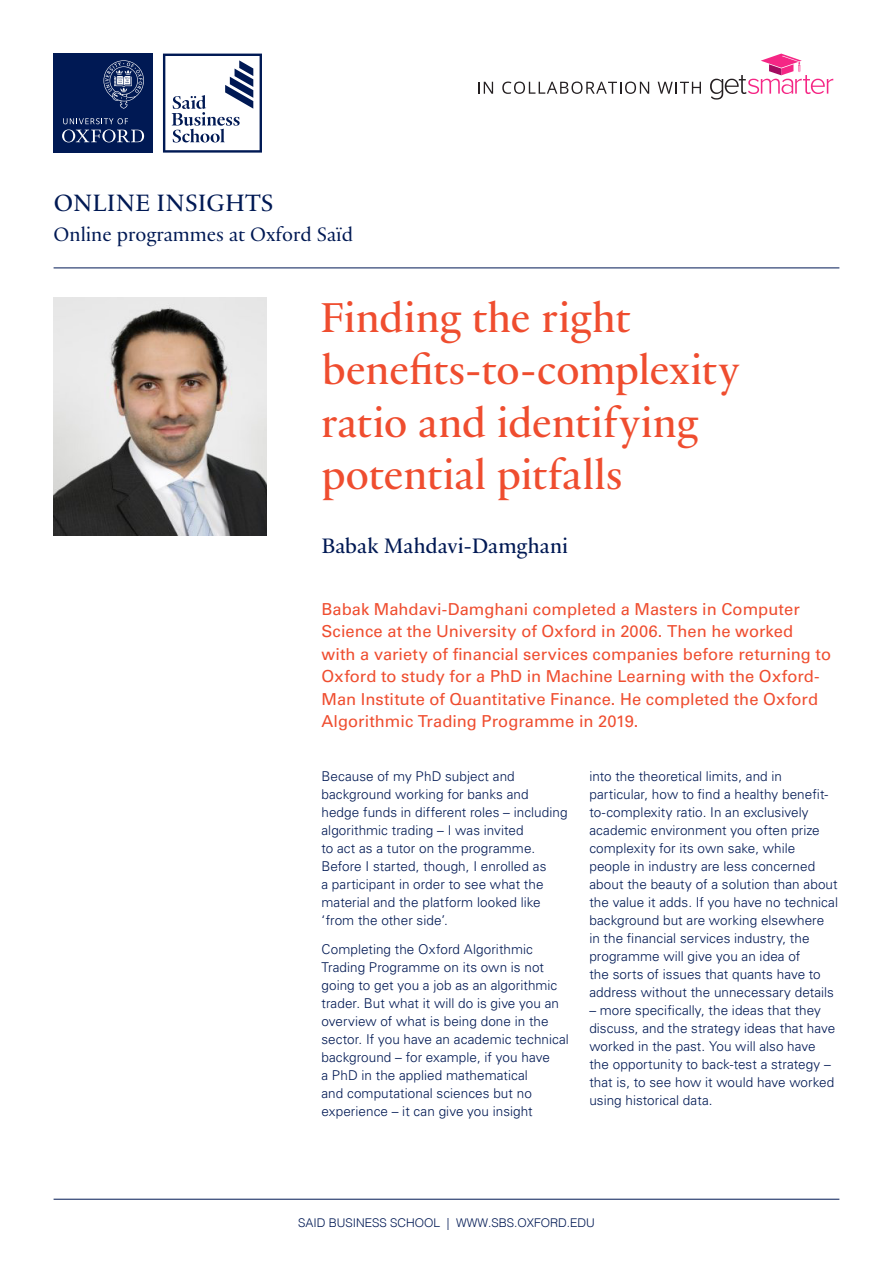
<style>
.page{position:relative;width:893px;height:1263px;background:#fff}
.page>*{position:absolute;margin:0;border:0;box-sizing:border-box;transform-origin:0 0}
.Heading_A___Times{font:45px/52.5px "Practice";letter-spacing:-.005em;color:#ef4d2f}
.Body__12pt{font:25.5px "Practice";letter-spacing:.01em;color:#001954}
.Heading_A___Times-2{font:22.5px "Practice";color:#001954}
.Body__12pt-2{font:21px "Practice";color:#001954}
.Body__12pt-3{font:16.5px/22.5px "Univers LT Std";letter-spacing:.005em;color:#ef4d2f}
.Body__9pt{font:300 13.5px/18px "Univers LT Std";letter-spacing:.005em;color:#001954}
.t1{font:300 12px "Helvetica";color:#001954}
</style>
<div class="page">
<hr style="left:54px;top:1199px;width:785px;height:1px;background:#001954">
<div style="left:54px;top:54px;width:99px;height:99px;background:#001954"></div>
<svg style="left:62px;top:118px;width:82px;height:24px"></svg>
<svg style="left:104px;top:60px;width:40px;height:49px"></svg>
<svg style="left:163px;top:54px;width:99px;height:99px"></svg>
<hr style="left:54px;top:267px;width:785px;height:1px;background:#001954">
<svg style="left:478px;top:82px;width:15px;height:12px"></svg>
<svg style="left:502px;top:82px;width:147px;height:12px"></svg>
<svg style="left:658px;top:82px;width:43px;height:12px"></svg>
<svg style="left:710px;top:54px;width:124px;height:46px"></svg>
<img style="left:54px;top:297px;width:212px;height:239px">
<p class="Body__12pt" style="left:54px;top:185px;width:221px">ONLINE INSIGHTS</p>
<p class="Body__12pt-2" style="left:54px;top:220px;width:301px">Online programmes at Oxford Saïd</p>
<p class="Heading_A___Times" style="left:320px;top:290px;width:312px">Finding the right</p>
<p class="Heading_A___Times" style="left:322px;top:342px;width:419px">benefits-to-complexity</p>
<p class="Heading_A___Times" style="left:321px;top:395px;width:379px">ratio and identifying potential pitfalls</p>
<p class="Heading_A___Times-2" style="left:321px;top:530px;width:248px">Babak Mahdavi-Damghani</p>
<p class="Body__12pt-3" style="left:321px;top:598px;width:511px">Babak Mahdavi-Damghani completed a Masters in Computer Science at the University of Oxford in 2006. Then he worked with a variety of financial services companies before returning to Oxford to study for a PhD in Machine Learning with the Oxford-Man Institute of Quantitative Finance. He completed the Oxford Algorithmic Trading Programme in 2019.</p>
<p class="Body__9pt" style="left:321px;top:767px;width:248px">Because of my PhD subject and background working for banks and hedge funds in different roles – including algorithmic trading – I was invited<br>to act as a tutor on the programme.<br>Before I started, though, I enrolled as<br>a participant in order to see what the material and the platform looked like ‘from the other side’.</p>
<p class="Body__9pt" style="left:321px;top:940px;width:249px">Completing the Oxford Algorithmic Trading Programme on its own is not going to get you a job as an algorithmic trader. But what it will do is give you an overview of what is being done in the sector. If you have an academic technical background – for example, if you have<br>a PhD in the applied mathematical<br>and computational sciences but no experience – it can give you insight</p>
<p class="Body__9pt" style="left:589px;top:767px;width:250px">into the theoretical limits, and in particular, how to find a healthy benefit&shy;to-complexity ratio. In an exclusively academic environment you often prize complexity for its own sake, while people in industry are less concerned about the beauty of a solution than about the value it adds. If you have no technical background but are working elsewhere<br>in the financial services industry, the programme will give you an idea of<br>the sorts of issues that quants have to address without the unnecessary details</p>
<p class="Body__9pt" style="left:589px;top:1001px;width:248px">– more specifically, the ideas that they discuss, and the strategy ideas that have worked in the past. You will also have the opportunity to back-test a strategy – that is, to see how it would have worked using historical data.</p>
<p class="t1" style="left:298px;top:1212px;width:298px">SAID BUSINESS SCHOOL | WWW.SBS.OXFORD.EDU</p>
</div>
